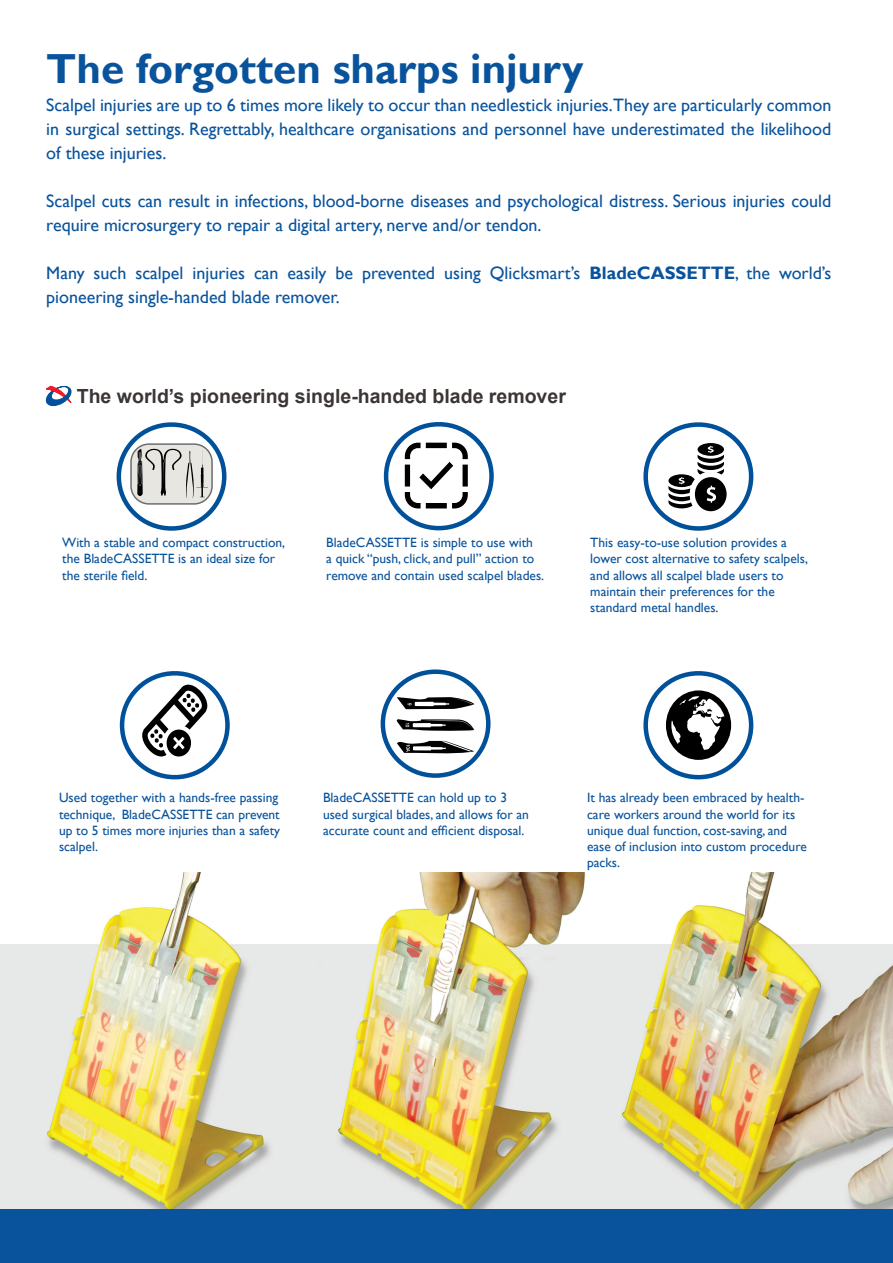
<style>
.page{position:relative;width:893px;height:1263px;background:#fff}
.page>*{position:absolute;margin:0;border:0;box-sizing:border-box;transform-origin:0 0}
.t1{font:700 42px "Gill Sans";color:#09539c}
.t2{font:700 19.5px "Arial";color:#3b3634}
.t3{font:18px/24px "Gill Sans";color:#09539c}
.t4{font:13.5px/16.2px "Gill Sans";color:#09539c}
.s1{font-weight:700}
</style>
<div class="page">
<img style="left:0;top:873px;width:893px;height:336px">
<div style="left:120px;top:671px;width:110px;height:108px;border:4px solid #01519a;border-radius:50%"></div>
<svg style="left:142px;top:685px;width:65px;height:71px"></svg>
<svg style="left:405px;top:443px;width:63px;height:65px"></svg>
<div style="left:384px;top:422px;width:110px;height:108px;border:4px solid #01519a;border-radius:50%"></div>
<svg style="left:668px;top:443px;width:59px;height:68px"></svg>
<div style="left:643px;top:422px;width:110px;height:109px;border:4px solid #01519a;border-radius:50%"></div>
<svg style="left:666px;top:690px;width:65px;height:70px"></svg>
<div style="left:643px;top:671px;width:110px;height:108px;border:4px solid #01519a;border-radius:50%"></div>
<div style="left:0;top:1209px;width:893px;height:54px;background:#09539c"></div>
<div style="left:117px;top:422px;width:109px;height:109px;border:4px solid #01519a;border-radius:50%"></div>
<div style="left:131px;top:444px;width:81px;height:60px;background:#e8e6e1;border-radius:18px"></div>
<div style="left:130px;top:443px;width:83px;height:62px;border:2px solid #6c6d70;border-radius:18px"></div>
<svg style="left:137px;top:449px;width:71px;height:49px"></svg>
<svg style="left:381px;top:669px;width:109px;height:109px"></svg>
<svg style="left:45px;top:385px;width:27px;height:21px"></svg>
<h1 class="t1" style="left:46px;top:44px;width:539px">The forgotten sharps injury</h1>
<p class="t3" style="left:46px;top:93px;width:786px;text-align:justify">Scalpel injuries are up to 6 times more likely to occur than needlestick injuries.They are particularly common in surgical settings. Regrettably, healthcare organisations and personnel have underestimated the likelihood of these injuries.</p>
<h3 class="t3" style="left:46px;top:189px;width:786px">Scalpel cuts can result in infections, blood-borne diseases and psychological distress. Serious injuries could require microsurgery to repair a digital artery, nerve and/or tendon.</h3>
<h3 class="t3" style="left:46px;top:261px;width:786px">Many such scalpel injuries can easily be prevented using Qlicksmart’s <span class="s1">BladeCASSETTE</span>, the world’s pioneering single-handed blade remover.</h3>
<h2 class="t2" style="left:77px;top:382px;width:491px">The world’s pioneering single-handed blade remover</h2>
<p class="t4" style="left:62px;top:535px;width:224px">With a stable and compact construction, the BladeCASSETTE is an ideal size for the sterile field.</p>
<p class="t4" style="left:326px;top:535px;width:219px">BladeCASSETTE is simple to use with<br>a quick “push, click, and pull” action to remove and contain used scalpel blades.</p>
<p class="t4" style="left:590px;top:535px;width:219px">This easy-to-use solution provides a lower cost alternative to safety scalpels, and allows all scalpel blade users to maintain their preferences for the standard metal handles.</p>
<p class="t4" style="left:59px;top:790px;width:223px">Used together with a hands-free passing technique, BladeCASSETTE can prevent up to 5 times more injuries than a safety scalpel.</p>
<p class="t4" style="left:323px;top:790px;width:207px">BladeCASSETTE can hold up to 3 used surgical blades, and allows for an accurate count and efficient disposal.</p>
<p class="t4" style="left:587px;top:790px;width:221px">It has already been embraced by health&shy;care workers around the world for its unique dual function, cost-saving, and ease of inclusion into custom procedure packs.</p>
</div>
